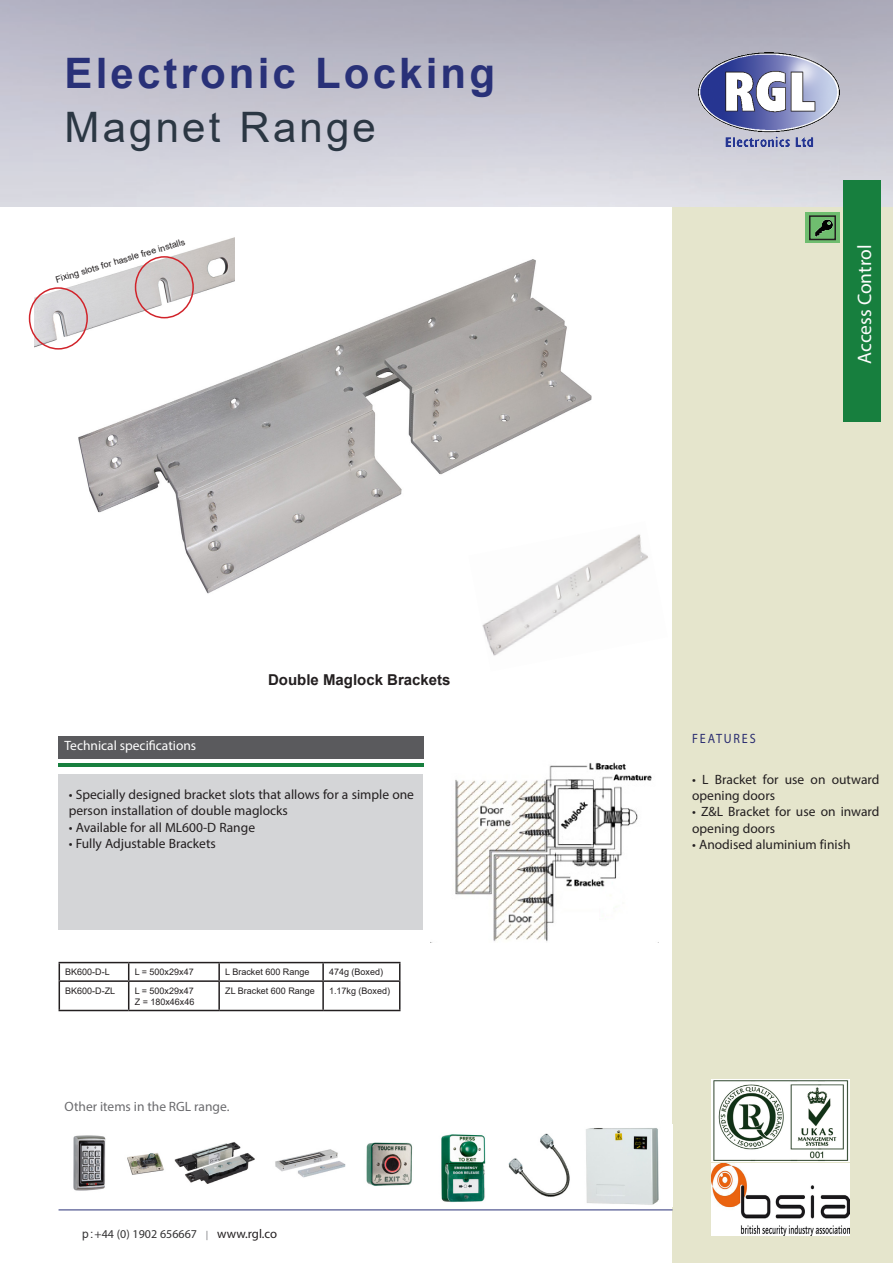
<style>
.page{position:relative;width:893px;height:1263px;background:#fff}
.page>*{position:absolute;margin:0;border:0;box-sizing:border-box;transform-origin:0 0}
.t1{font:700 42px "Arial";letter-spacing:.075em;color:#293178}
.t2{font:42px "Arial";letter-spacing:.075em;color:#2b3743}
.t3{font:19.5px "Myriad Pro";letter-spacing:-.005em;color:#fcfcfc}
.t4{font:700 15px "Arial";color:#231f20}
.t5{font:13.5px/16.2px "Myriad Pro";color:#231f20}
.t6{font:13.5px "Myriad Pro";color:#6b6b6e}
.t7{font:13.5px "Myriad Pro";color:#fff}
.t8{font:13.5px "Myriad Pro";letter-spacing:.15em;color:#2b2e71;scale:.9 1}
.t9{font:12px "Myriad Pro";color:#333233}
.t10{font:9px "Arial";color:#231f20}
.s1{font-family:"Arial"}
.s2{font-family:"Arial";font-size:9.75px;color:#808285}
.s3{font-size:12.75px;color:#231f20}
</style>
<div class="page">
<div style="left:673px;top:196px;width:220px;height:1067px;background:#e5e5cc"></div>
<img style="left:0;top:0;width:893px;height:207px">
<hr style="left:59px;top:763px;width:365px;height:3px;background:#177f3e">
<div style="left:59px;top:736px;width:365px;height:22px;background:#5a5a5d"></div>
<div style="left:59px;top:774px;width:364px;height:156px;background:#d4d5d7"></div>
<hr style="left:59px;top:1209px;width:614px;height:1px;background:#293178">
<div style="left:843px;top:180px;width:38px;height:242px;background:#177f3e"></div>
<img style="left:698px;top:52px;width:142px;height:94px">
<img style="left:78px;top:259px;width:514px;height:335px">
<hr style="left:59px;top:962px;width:70px;height:1px;background:#231f20">
<hr style="left:129px;top:962px;width:90px;height:1px;background:#231f20">
<hr style="left:219px;top:962px;width:104px;height:1px;background:#231f20">
<svg style="left:218px;top:963px;width:2px;height:17px"></svg>
<hr style="left:323px;top:962px;width:77px;height:1px;background:#231f20">
<svg style="left:322px;top:963px;width:2px;height:17px"></svg>
<hr style="left:59px;top:980px;width:70px;height:2px;background:#231f20">
<svg style="left:59px;top:963px;width:1px;height:47px"></svg>
<hr style="left:129px;top:980px;width:90px;height:2px;background:#231f20">
<svg style="left:128px;top:963px;width:1px;height:47px"></svg>
<hr style="left:219px;top:980px;width:104px;height:2px;background:#231f20">
<hr style="left:218px;top:982px;width:2px;height:28px;background:#231f20">
<hr style="left:323px;top:980px;width:77px;height:2px;background:#231f20">
<hr style="left:322px;top:982px;width:2px;height:28px;background:#231f20">
<svg style="left:399px;top:963px;width:1px;height:47px"></svg>
<hr style="left:59px;top:1010px;width:70px;height:1px;background:#231f20">
<hr style="left:129px;top:1010px;width:90px;height:1px;background:#231f20">
<hr style="left:219px;top:1010px;width:104px;height:1px;background:#231f20">
<hr style="left:323px;top:1010px;width:77px;height:1px;background:#231f20">
<img style="left:73px;top:1135px;width:33px;height:56px">
<img style="left:127px;top:1153px;width:37px;height:22px">
<img style="left:174px;top:1142px;width:81px;height:42px">
<img style="left:275px;top:1149px;width:71px;height:29px">
<img style="left:366px;top:1142px;width:47px;height:44px">
<img style="left:586px;top:1128px;width:73px;height:77px">
<img style="left:508px;top:1133px;width:62px;height:64px">
<img style="left:441px;top:1134px;width:45px;height:68px">
<svg style="left:805px;top:212px;width:35px;height:31px"></svg>
<div style="left:809px;top:215px;width:27px;height:25px;border:2px solid #231f20"></div>
<img style="left:815px;top:219px;width:18px;height:19px">
<img style="left:711px;top:1079px;width:138px;height:82px">
<img style="left:35px;top:237px;width:200px;height:138px">
<img style="left:712px;top:1164px;width:137px;height:71px">
<img style="left:468px;top:521px;width:180px;height:135px">
<img style="left:431px;top:762px;width:227px;height:181px">
<div style="left:29px;top:287px;width:59px;height:63px;border:2px solid #d1232a;border-radius:50%"></div>
<div style="left:135px;top:256px;width:59px;height:62px;border:2px solid #d1232a;border-radius:50%"></div>
<p class="t1" style="left:65px;top:43px;width:432px">Electronic Locking</p>
<p class="t2" style="left:65px;top:98px;width:313px">Magnet Range</p>
<p class="t10" style="left:54px;top:274px;width:136px;rotate:-17deg">Fixing slots for hassle free installs</p>
<p class="t7" style="left:65px;top:737px;width:133px">Technical specifications</p>
<p class="t4" style="left:268px;top:669px;width:184px">Double Maglock Brackets</p>
<p class="t5" style="left:69px;top:786px;width:347px">• Specially designed bracket slots that allows for a simple one person installation of double maglocks</p>
<p class="t5" style="left:69px;top:819px;width:188px">• Available for all ML600-D Range</p>
<p class="t5" style="left:69px;top:835px;width:149px">• Fully Adjustable Brackets</p>
<p class="t10" style="left:65px;top:966px;width:46px">BK600-D-L</p>
<p class="t10" style="left:135px;top:966px;width:60px">L = 500x29x47</p>
<p class="t10" style="left:225px;top:966px;width:86px">L Bracket 600 Range</p>
<p class="t10" style="left:329px;top:966px;width:56px">474g (Boxed)</p>
<p class="t10" style="left:65px;top:984px;width:52px">BK600-D-ZL</p>
<p class="t10" style="left:135px;top:984px;width:60px">L = 500x29x47</p>
<p class="t10" style="left:135px;top:995px;width:61px">Z = 180x46x46</p>
<p class="t10" style="left:225px;top:984px;width:91px">ZL Bracket 600 Range</p>
<p class="t10" style="left:329px;top:984px;width:63px">1.17kg (Boxed)</p>
<p class="t6" style="left:65px;top:1098px;width:166px">Other items in the RGL range.</p>
<p class="t9" style="left:82px;top:1227px;width:196px"><span class="s1">p:</span>+44 (0) 1902 656667 <span class="s2">|</span> <span class="s3">www.rgl.co</span></p>
<p class="t3" style="left:852px;top:364px;width:120px;rotate:-90deg">Access Control</p>
<p class="t8" style="left:692px;top:731px;width:72px">FEATURES</p>
<p class="t5" style="left:692px;top:771px;width:189px">• L Bracket for use on outward opening doors</p>
<p class="t5" style="left:692px;top:803px;width:189px">• Z&amp;L Bracket for use on inward opening doors</p>
<p class="t5" style="left:692px;top:836px;width:160px">• Anodised aluminium finish</p>
</div>
